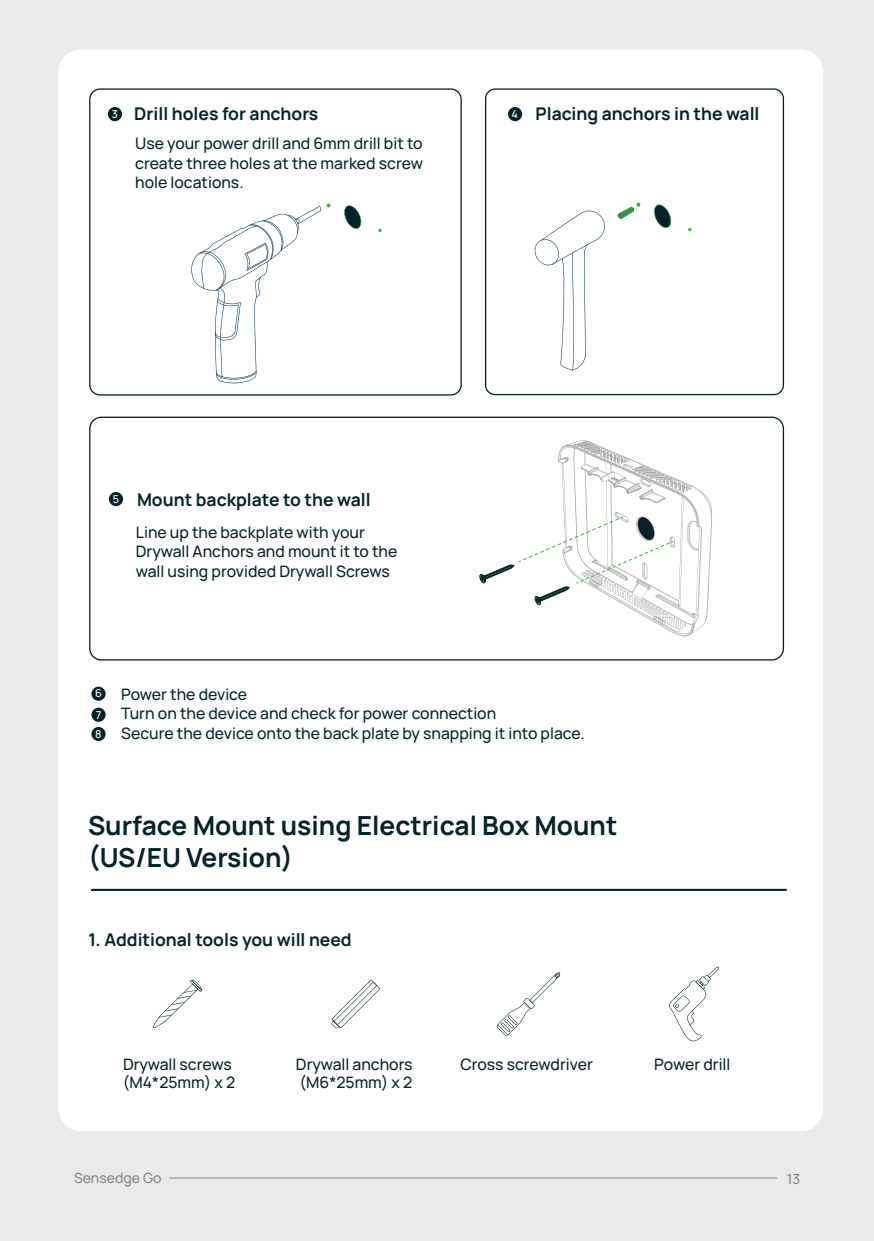
<style>
.page{position:relative;width:874px;height:1241px;background:#fff}
.page>*{position:absolute;margin:0;border:0;box-sizing:border-box;transform-origin:0 0}
.t1{font:700 26.25px/31.5px "Manrope";color:#062229}
.t2{font:700 17.5px "Manrope";color:#062229}
.t3{font:500 15.75px/19.2px "Manrope";color:#062229}
.t4{font:500 14px "Manrope";color:#848484}
.t5{font:500 10.85px "Manrope";color:#fff}
</style>
<div class="page">
<div style="left:0;top:0;width:873px;height:1240px;background:#eaeaea"></div>
<div style="left:58px;top:49px;width:764px;height:1081px;background:#fff;border-radius:22px"></div>
<hr style="left:169px;top:1177px;width:607px;height:1px;background:#848484">
<div style="left:89px;top:88px;width:372px;height:307px;border:1px solid #062229;border-radius:10px"></div>
<div style="left:484px;top:88px;width:299px;height:307px;border:1px solid #062229;border-radius:9px"></div>
<div style="left:89px;top:416px;width:694px;height:244px;border:1px solid #062229;border-radius:12px"></div>
<svg style="left:153px;top:979px;width:49px;height:48px"></svg>
<svg style="left:331px;top:979px;width:49px;height:49px"></svg>
<svg style="left:497px;top:972px;width:63px;height:63px"></svg>
<svg style="left:669px;top:966px;width:49px;height:75px"></svg>
<hr style="left:91px;top:888px;width:695px;height:2px;background:#062229">
<div style="left:108px;top:107px;width:14px;height:14px;background:#062229;border-radius:50%"></div>
<div style="left:507px;top:107px;width:15px;height:14px;background:#062229;border-radius:50%"></div>
<div style="left:109px;top:492px;width:14px;height:14px;background:#062229;border-radius:50%"></div>
<div style="left:91px;top:726px;width:14px;height:15px;background:#062229;border-radius:50%"></div>
<div style="left:91px;top:707px;width:14px;height:14px;background:#062229;border-radius:50%"></div>
<div style="left:91px;top:686px;width:14px;height:14px;background:#062229;border-radius:50%"></div>
<svg style="left:191px;top:203px;width:139px;height:180px"></svg>
<svg style="left:344px;top:205px;width:18px;height:24px"></svg>
<svg style="left:534px;top:211px;width:70px;height:159px"></svg>
<svg style="left:617px;top:202px;width:23px;height:17px"></svg>
<svg style="left:654px;top:204px;width:17px;height:24px"></svg>
<svg style="left:479px;top:440px;width:232px;height:196px"></svg>
<p class="t2" style="left:134px;top:102px;width:185px">Drill holes for anchors</p>
<p class="t2" style="left:535px;top:102px;width:225px">Placing anchors in the wall</p>
<p class="t5" style="left:112px;top:106px;width:8px">3</p>
<p class="t5" style="left:511px;top:106px;width:8px">4</p>
<p class="t3" style="left:135px;top:133px;width:289px;text-align:justify">Use your power drill and 6mm drill bit to create three holes at the marked screw hole locations.</p>
<p class="t5" style="left:113px;top:491px;width:8px">5</p>
<p class="t2" style="left:137px;top:487px;width:235px">Mount backplate to the wall</p>
<p class="t3" style="left:136px;top:522px;width:263px">Line up the backplate with your<br>Drywall Anchors and mount it to the wall using provided Drywall Screws</p>
<p class="t5" style="left:95px;top:685px;width:8px">6</p>
<p class="t5" style="left:96px;top:707px;width:7px">7</p>
<p class="t5" style="left:95px;top:726px;width:8px">8</p>
<p class="t3" style="left:121px;top:684px;width:465px">Power the device<br>Turn on the device and check for power connection<br>Secure the device onto the back plate by snapping it into place.</p>
<h1 class="t1" style="left:88px;top:808px;width:530px">Surface Mount using Electrical Box Mount (US/EU Version)</h1>
<p class="t2" style="left:88px;top:926px;width:264px">1. Additional tools you will need</p>
<p class="t3" style="left:123px;top:1053px;width:110px">Drywall screws</p>
<p class="t3" style="left:654px;top:1053px;width:78px">Power drill</p>
<p class="t3" style="left:123px;top:1071px;width:114px">(M4*25mm) x 2</p>
<p class="t3" style="left:296px;top:1053px;width:118px">Drywall anchors</p>
<p class="t3" style="left:460px;top:1053px;width:134px">Cross screwdriver</p>
<p class="t3" style="left:299px;top:1071px;width:114px">(M6*25mm) x 2</p>
<p class="t4" style="left:74px;top:1167px;width:89px">Sensedge Go</p>
<p class="t4" style="left:786px;top:1169px;width:15px">13</p>
</div>
